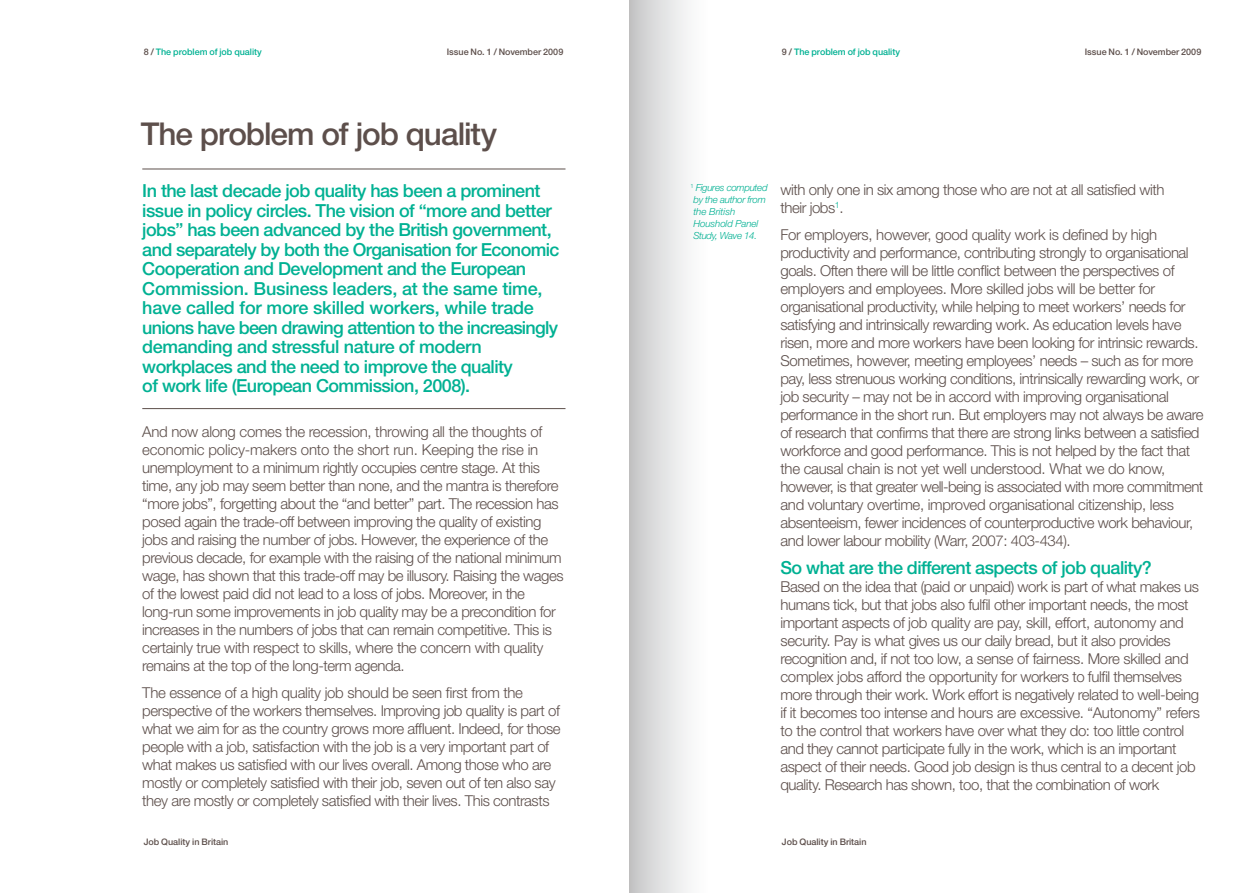
<style>
.page{position:relative;width:1259px;height:893px;background:#fff}
.page>*{position:absolute;margin:0;border:0;box-sizing:border-box;transform-origin:0 0}
.t1{font:500 31.5px "Helvetica Neue";letter-spacing:-.035em;color:#5d4f4b}
.t2{font:500 18px/19.5px "Helvetica Neue";letter-spacing:-.03em;color:#00b193}
.t3{font:300 15px/18px "Helvetica Neue";letter-spacing:-.03em;color:#5d4f4b}
.t4{font:italic 300 9.75px/12px "Helvetica Neue";letter-spacing:-.03em;color:#00b193}
.t5{font:500 9px "Helvetica Neue";letter-spacing:-.005em;color:#5d4f4b}
.t6{font:500 9px "Helvetica Neue";letter-spacing:-.005em;color:#00b193}
.s1{color:#5d4f4b}
</style>
<div class="page">
<hr style="left:142px;top:169px;width:423px;height:1px;background:#5d4f4b">
<hr style="left:142px;top:408px;width:423px;height:1px;background:#5d4f4b">
<svg style="left:629px;top:0;width:59px;height:893px"></svg>
<p class="t6" style="left:144px;top:47px;width:120px"><span class="s1">8 /</span> The problem of job quality</p>
<p class="t5" style="left:447px;top:47px;width:118px">Issue No. 1 / November 2009</p>
<p class="t6" style="left:782px;top:47px;width:120px"><span class="s1">9 /</span> The problem of job quality</p>
<p class="t5" style="left:1084px;top:47px;width:118px">Issue No. 1 / November 2009</p>
<h1 class="t1" style="left:141px;top:115px;width:358px">The problem of job quality</h1>
<p class="t2" style="left:142px;top:181px;width:419px">In the last decade job quality has been a prominent issue in policy circles. The vision of “more and better jobs” has been advanced by the British government, and separately by both the Organisation for Economic Cooperation and Development and the European Commission. Business leaders, at the same time, have called for more skilled workers, while trade unions have been drawing attention to the increasingly demanding and stressful nature of modern workplaces and the need to improve the quality<br>of work life (European Commission, 2008).</p>
<p class="t3" style="left:142px;top:422px;width:423px">And now along comes the recession, throwing all the thoughts of economic policy-makers onto the short run. Keeping the rise in unemployment to a minimum rightly occupies centre stage. At this time, any job may seem better than none, and the mantra is therefore “more jobs”, forgetting about the “and better” part. The recession has posed again the trade-off between improving the quality of existing jobs and raising the number of jobs. However, the experience of the previous decade, for example with the raising of the national minimum wage, has shown that this trade-off may be illusory. Raising the wages of the lowest paid did not lead to a loss of jobs. Moreover, in the long-run some improvements in job quality may be a precondition for increases in the numbers of jobs that can remain competitive. This is certainly true with respect to skills, where the concern with quality remains at the top of the long-term agenda.</p>
<p class="t3" style="left:142px;top:683px;width:420px">The essence of a high quality job should be seen first from the perspective of the workers themselves. Improving job quality is part of what we aim for as the country grows more affluent. Indeed, for those people with a job, satisfaction with the job is a very important part of what makes us satisfied with our lives overall. Among those who are mostly or completely satisfied with their job, seven out of ten also say they are mostly or completely satisfied with their lives. This contrasts</p>
<p class="t4" style="left:693px;top:182px;width:76px;text-indent:-3px"><sup>1</sup> Figures computed by the author from the British<br>Houshold Panel<br>Study, Wave 14.</p>
<p class="t3" style="left:780px;top:181px;width:385px">with only one in six among those who are not at all satisfied with their jobs<sup>1</sup>.</p>
<p class="t3" style="left:780px;top:225px;width:425px">For employers, however, good quality work is defined by high productivity and performance, contributing strongly to organisational goals. Often there will be little conflict between the perspectives of employers and employees. More skilled jobs will be better for organisational productivity, while helping to meet workers’ needs for satisfying and intrinsically rewarding work. As education levels have risen, more and more workers have been looking for intrinsic rewards.<br>Sometimes, however, meeting employees’ needs – such as for more pay, less strenuous working conditions, intrinsically rewarding work, or job security – may not be in accord with improving organisational performance in the short run. But employers may not always be aware of research that confirms that there are strong links between a satisfied workforce and good performance. This is not helped by the fact that the causal chain is not yet well understood. What we do know, however, is that greater well-being is associated with more commitment and voluntary overtime, improved organisational citizenship, less absenteeism, fewer incidences of counterproductive work behaviour, and lower labour mobility (Warr, 2007: 403-434).</p>
<p class="t2" style="left:780px;top:557px;width:373px">So what are the different aspects of job quality?</p>
<p class="t3" style="left:780px;top:577px;width:421px">Based on the idea that (paid or unpaid) work is part of what makes us humans tick, but that jobs also fulfil other important needs, the most important aspects of job quality are pay, skill, effort, autonomy and security. Pay is what gives us our daily bread, but it also provides recognition and, if not too low, a sense of fairness. More skilled and complex jobs afford the opportunity for workers to fulfil themselves more through their work. Work effort is negatively related to well-being if it becomes too intense and hours are excessive. “Autonomy” refers to the control that workers have over what they do: too little control and they cannot participate fully in the work, which is an important aspect of their needs. Good job design is thus central to a decent job quality. Research has shown, too, that the combination of work</p>
<p class="t5" style="left:144px;top:836px;width:86px">Job Quality in Britain</p>
<p class="t5" style="left:782px;top:836px;width:86px">Job Quality in Britain</p>
</div>
